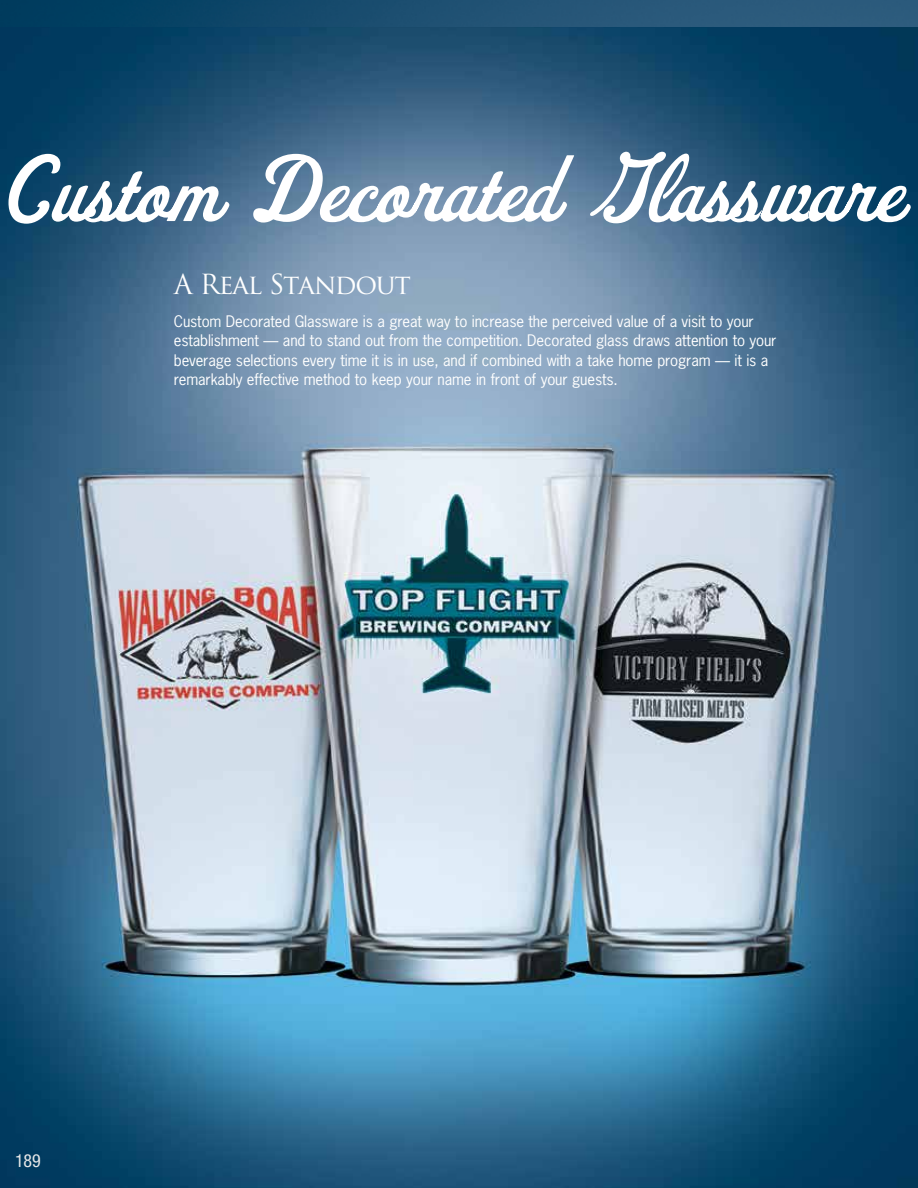
<style>
.page{position:relative;width:918px;height:1188px;background:#fff}
.page>*{position:absolute;margin:0;border:0;box-sizing:border-box;transform-origin:0 0}
.t1{font:27px "Trajan Pro";letter-spacing:-.05em;color:#fff}
.t2{font:condensed 18px "Helvetica Neue";color:#e6e7e8}
.t3{font:15px/19.5px "News Gothic";letter-spacing:-.01em;color:#fff}
</style>
<div class="page">
<img style="left:0;top:27px;width:918px;height:1161px">
<img style="left:0;top:0;width:918px;height:27px">
<svg style="left:9px;top:152px;width:902px;height:72px"></svg>
<h1 class="t1" style="left:174px;top:267px;width:238px">A Real Standout</h1>
<p class="t3" style="left:174px;top:311px;width:604px">Custom Decorated Glassware is a great way to increase the perceived value of a visit to your establishment — and to stand out from the competition. Decorated glass draws attention to your beverage selections every time it is in use, and if combined with a take home program — it is a remarkably effective method to keep your name in front of your guests.</p>
<p class="t2" style="left:15px;top:1151px;width:27px">189</p>
</div>
